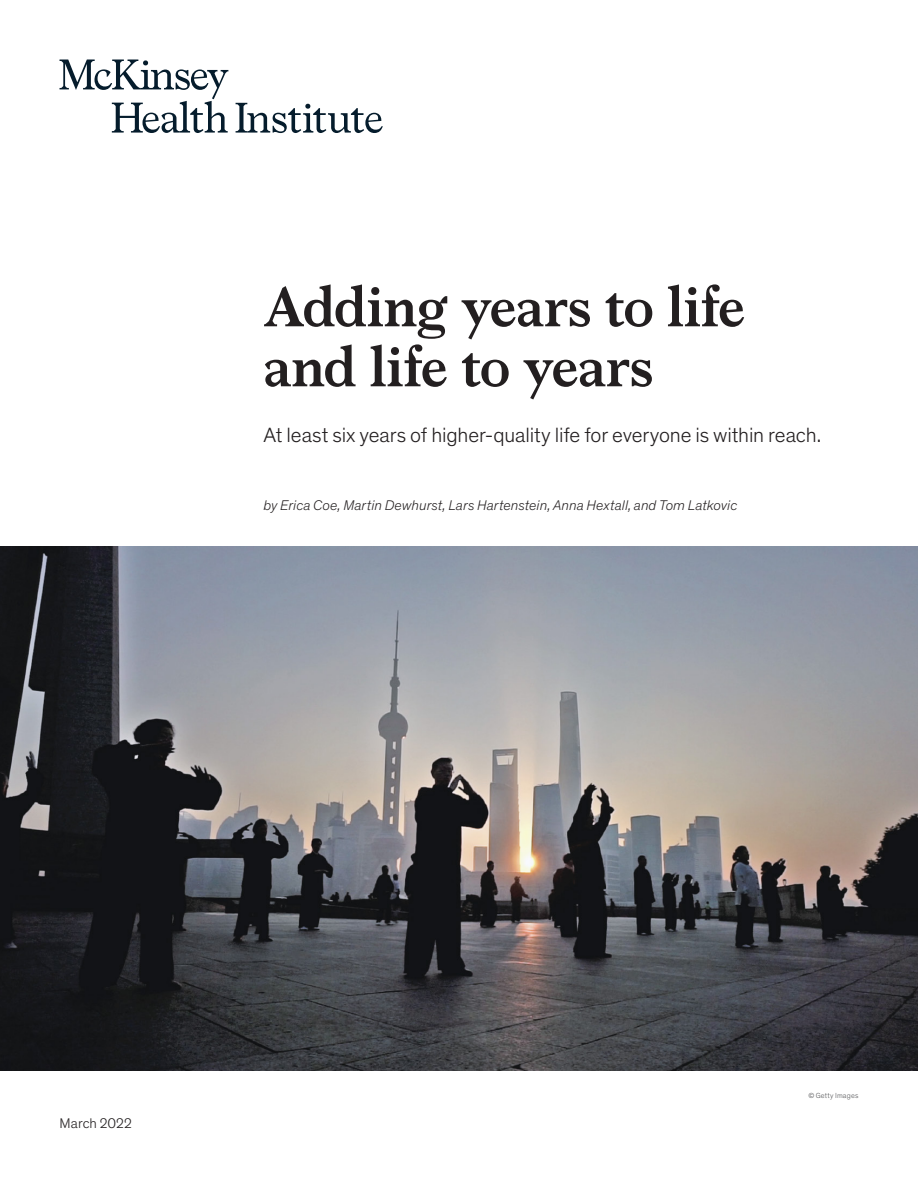
<style>
.page{position:relative;width:918px;height:1188px;background:#fff}
.page>*{position:absolute;margin:0;border:0;box-sizing:border-box;transform-origin:0 0}
.Title_of_article-dee{font:700 57px/60px "Bower";letter-spacing:-.01em;color:#231f20}
.Standfirst-Dek_McKin{font:300 21px "Mc Kinsey Sans";letter-spacing:-.005em;color:#231f20}
.Author_byline{font:italic 300 14.25px "Mc Kinsey Sans";letter-spacing:.005em;color:#231f20}
.Cover_date_-_Deep_bl{font:300 14.25px "Mc Kinsey Sans";letter-spacing:.005em;color:#231f20}
.Art_Photo_credit{font:300 7.5px "Mc Kinsey Sans";letter-spacing:.025em;color:#57585a}
</style>
<div class="page">
<img style="left:0;top:546px;width:918px;height:524px">
<svg style="left:60px;top:60px;width:168px;height:73px"></svg>
<svg style="left:236px;top:103px;width:147px;height:30px"></svg>
<p class="Title_of_article-dee" style="left:264px;top:273px;width:483px">Adding years to life and life to years</p>
<p class="Standfirst-Dek_McKin" style="left:264px;top:420px;width:559px">At least six years of higher-quality life for everyone is within reach.</p>
<p class="Author_byline" style="left:264px;top:495px;width:475px">by Erica Coe, Martin Dewhurst, Lars Hartenstein, Anna Hextall, and Tom Latkovic</p>
<p class="Cover_date_-_Deep_bl" style="left:60px;top:1113px;width:74px">March 2022</p>
<p class="Art_Photo_credit" style="left:808px;top:1090px;width:52px">© Getty Images</p>
</div>
